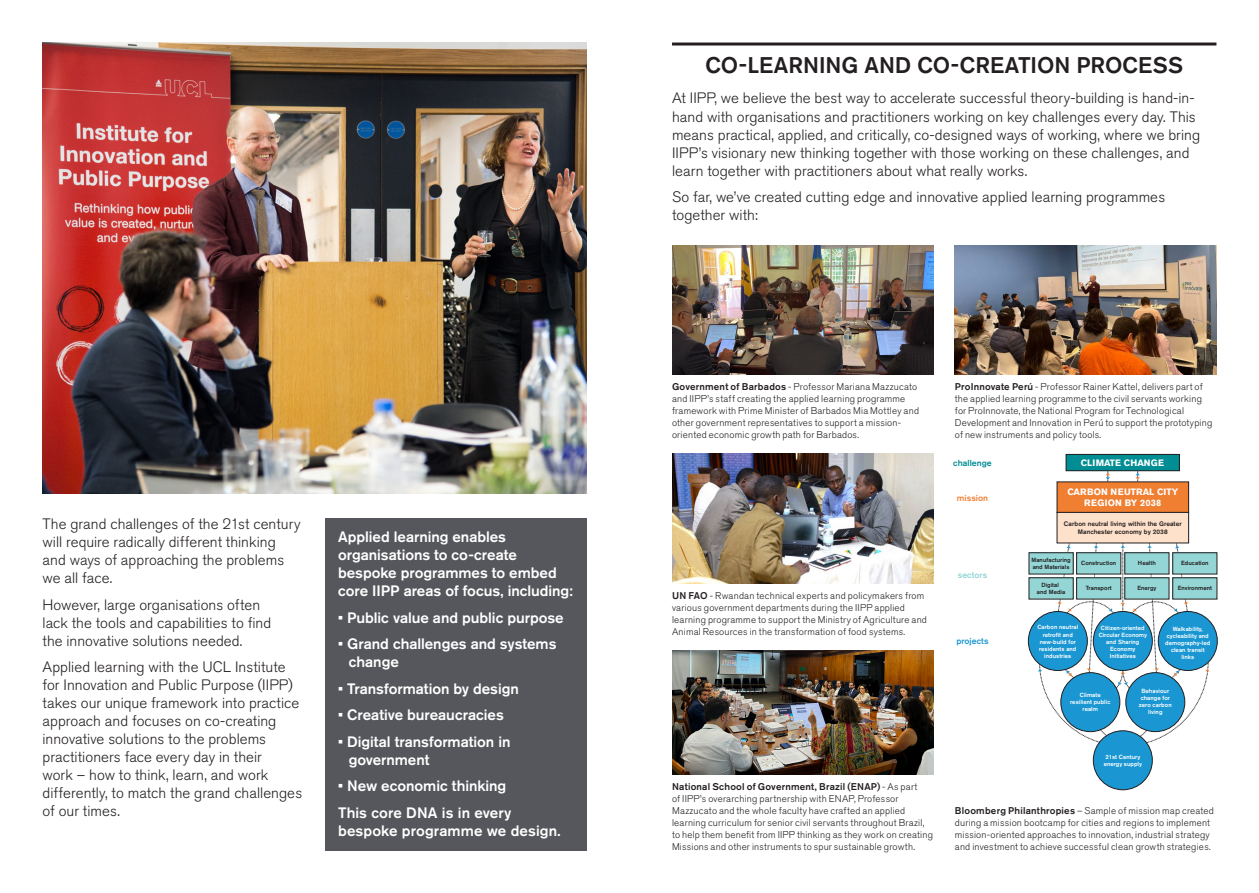
<style>
.page{position:relative;width:1259px;height:893px;background:#fff}
.page>*{position:absolute;margin:0;border:0;box-sizing:border-box;transform-origin:0 0}
.IIPP__Heading_1_hang_line{font:500 22.5px "Akzidenz Grotesk Pro";color:#231f20}
.t1{font:300 15px/18px "Akzidenz Grotesk Pro";letter-spacing:.005em;color:#231f20}
.t2{font:500 15px/18px "Akzidenz Grotesk Pro";letter-spacing:-.005em;color:#fff}
.t3{font:300 9.75px/12px "Akzidenz Grotesk Pro";letter-spacing:.02em;color:#231f20}
.t4{font:700 9.15px/11.1px "Akzidenz Grotesk Pro";letter-spacing:.005em;color:#fff;text-align:center}
.t5{font:500 8.7px "Akzidenz Grotesk Pro";letter-spacing:.005em;color:#008d93}
.t6{font:500 8.7px "Akzidenz Grotesk Pro";letter-spacing:.005em;color:#1a97d3}
.t7{font:500 8.7px "Akzidenz Grotesk Pro";letter-spacing:.005em;color:#f07f32}
.t8{font:500 8.7px "Akzidenz Grotesk Pro";letter-spacing:.005em;color:#94d5d6}
.t9{font:500 6.45px/7.8px "Akzidenz Grotesk Pro";letter-spacing:.005em;color:#231f20;text-align:center}
.t10{font:500 6px/7.1px "Akzidenz Grotesk Pro";letter-spacing:.005em;color:#fff;text-align:center}
.t11{font:500 6px/7.1px "Akzidenz Grotesk Pro";letter-spacing:.005em;color:#231f20;text-align:center}
.s1{font-weight:500}
</style>
<div class="page">
<hr style="left:672px;top:43px;width:544px;height:3px;background:#231f20">
<img style="left:43px;top:43px;width:544px;height:450px">
<img style="left:672px;top:245px;width:261px;height:129px">
<img style="left:955px;top:245px;width:261px;height:129px">
<div style="left:1057px;top:482px;width:131px;height:30px;background:#f07f32"></div>
<svg style="left:1105px;top:471px;width:5px;height:11px"></svg>
<svg style="left:1135px;top:471px;width:5px;height:11px"></svg>
<svg style="left:1037px;top:534px;width:172px;height:212px"></svg>
<div style="left:1060px;top:672px;width:60px;height:60px;background:#1a97d3;border:1px solid #231f20;border-radius:50%"></div>
<div style="left:1125px;top:672px;width:60px;height:60px;background:#1a97d3;border:1px solid #231f20;border-radius:50%"></div>
<div style="left:1028px;top:611px;width:59px;height:60px;background:#1a97d3;border:1px solid #231f20;border-radius:50%"></div>
<div style="left:1158px;top:611px;width:59px;height:60px;background:#1a97d3;border:1px solid #231f20;border-radius:50%"></div>
<div style="left:1093px;top:611px;width:59px;height:60px;background:#1a97d3;border:1px solid #231f20;border-radius:50%"></div>
<div style="left:1093px;top:731px;width:59px;height:59px;background:#1a97d3;border:1px solid #231f20;border-radius:50%"></div>
<div style="left:1029px;top:553px;width:44px;height:21px;background:#94d5d6"></div>
<div style="left:1076px;top:553px;width:44px;height:21px;background:#94d5d6"></div>
<div style="left:1124px;top:553px;width:45px;height:21px;background:#94d5d6"></div>
<div style="left:1029px;top:578px;width:44px;height:21px;background:#94d5d6"></div>
<div style="left:1076px;top:578px;width:44px;height:21px;background:#94d5d6"></div>
<div style="left:1124px;top:578px;width:45px;height:21px;background:#94d5d6"></div>
<div style="left:1172px;top:578px;width:45px;height:21px;background:#94d5d6"></div>
<div style="left:1057px;top:512px;width:131px;height:31px;background:#fde1cb"></div>
<div style="left:1057px;top:512px;width:131px;height:31px;border:1px solid #231f20"></div>
<div style="left:1172px;top:553px;width:45px;height:21px;background:#94d5d6"></div>
<div style="left:1066px;top:454px;width:113px;height:17px;background:#008d93"></div>
<div style="left:1066px;top:454px;width:113px;height:17px;border:1px solid #231f20"></div>
<img style="left:672px;top:454px;width:261px;height:129px">
<div style="left:325px;top:518px;width:262px;height:332px;background:#56575c"></div>
<img style="left:672px;top:650px;width:261px;height:124px">
<p class="t1" style="left:43px;top:515px;width:259px">The grand challenges of the 21st century will require radically different thinking and ways of approaching the problems we all face.</p>
<p class="t1" style="left:43px;top:596px;width:230px">However, large organisations often lack the tools and capabilities to find the innovative solutions needed.</p>
<p class="t1" style="left:43px;top:658px;width:261px">Applied learning with the UCL Institute for Innovation and Public Purpose (IIPP) takes our unique framework into practice approach and focuses on co-creating innovative solutions to the problems practitioners face every day in their<br>work – how to think, learn, and work differently, to match the grand challenges of our times.</p>
<p class="t2" style="left:338px;top:527px;width:236px">Applied learning enables organisations to co-create bespoke programmes to embed core IIPP areas of focus, including:</p>
<p class="t2" style="left:338px;top:608px;width:227px">• Public value and public purpose</p>
<p class="t2" style="left:349px;top:634px;width:209px;text-indent:-11px">• Grand challenges and systems change</p>
<p class="t2" style="left:338px;top:679px;width:182px">• Transformation by design</p>
<p class="t2" style="left:338px;top:706px;width:167px">• Creative bureaucracies</p>
<p class="t2" style="left:349px;top:732px;width:163px;text-indent:-11px">• Digital transformation in government</p>
<p class="t2" style="left:338px;top:777px;width:170px">• New economic thinking</p>
<p class="t2" style="left:338px;top:803px;width:224px">This core DNA is in every bespoke programme we design.</p>
<p class="IIPP__Heading_1_hang_line" style="left:705px;top:50px;width:479px">CO-LEARNING AND CO-CREATION PROCESS</p>
<p class="t1" style="left:672px;top:89px;width:530px">At IIPP, we believe the best way to accelerate successful theory-building is hand-in&shy;hand with organisations and practitioners working on key challenges every day. This means practical, applied, and critically, co-designed ways of working, where we bring IIPP’s visionary new thinking together with those working on these challenges, and learn together with practitioners about what really works.</p>
<p class="t1" style="left:672px;top:188px;width:495px">So far, we’ve created cutting edge and innovative applied learning programmes together with:</p>
<p class="t3" style="left:672px;top:381px;width:248px"><span class="s1">Government of Barbados</span> - Professor Mariana Mazzucato and IIPP’s staff creating the applied learning programme framework with Prime Minister of Barbados Mia Mottley and other government representatives to support a mission&shy;oriented economic growth path for Barbados.</p>
<p class="t3" style="left:672px;top:589px;width:256px"><span class="s1">UN FAO</span> - Rwandan technical experts and policymakers from various government departments during the IIPP applied learning programme to support the Ministry of Agriculture and Animal Resources in the transformation of food systems.</p>
<p class="t3" style="left:672px;top:781px;width:262px"><span class="s1">National School of Government, Brazil (ENAP)</span> - As part<br>of IIPP’s overarching partnership with ENAP, Professor Mazzucato and the whole faculty have crafted an applied learning curriculum for senior civil servants throughout Brazil, to help them benefit from IIPP thinking as they work on creating Missions and other instruments to spur sustainable growth.</p>
<p class="t3" style="left:955px;top:381px;width:259px"><span class="s1">ProInnovate Perú</span> - Professor Rainer Kattel, delivers part of the applied learning programme to the civil servants working for ProInnovate, the National Program for Technological Development and Innovation in Perú to support the prototyping of new instruments and policy tools.</p>
<p class="t5" style="left:953px;top:457px;width:40px">challenge</p>
<p class="t7" style="left:957px;top:492px;width:33px">mission</p>
<p class="t8" style="left:957px;top:569px;width:31px">sectors</p>
<p class="t6" style="left:956px;top:635px;width:34px">projects</p>
<p class="t4" style="left:1080px;top:457px;width:85px">CLIMATE CHANGE</p>
<p class="t4" style="left:1067px;top:486px;width:112px">CARBON NEUTRAL CITY<br>REGION BY 2038</p>
<p class="t9" style="left:1064px;top:519px;width:119px">Carbon neutral living within the Greater<br>Manchester economy by 2038</p>
<p class="t11" style="left:1031px;top:556px;width:41px;text-align:left">Manufacturing and Materials</p>
<p class="t11" style="left:1081px;top:559px;width:37px">Construction</p>
<p class="t11" style="left:1138px;top:559px;width:19px">Health</p>
<p class="t11" style="left:1181px;top:559px;width:29px">Education</p>
<p class="t11" style="left:1037px;top:581px;width:30px">Digital and Media</p>
<p class="t11" style="left:1085px;top:584px;width:27px">Transport</p>
<p class="t11" style="left:1137px;top:584px;width:20px">Energy</p>
<p class="t11" style="left:1177px;top:584px;width:36px">Environment</p>
<p class="t10" style="left:1037px;top:624px;width:42px">Carbon neutral retrofit and new-build for residents and industries</p>
<p class="t10" style="left:1165px;top:625px;width:47px">Walkability, cycleability and demography-led clean transit links</p>
<p class="t10" style="left:1098px;top:624px;width:50px">Citizen-oriented<br>Circular Economy and Sharing<br>Economy<br>Initiatives</p>
<p class="t10" style="left:1070px;top:691px;width:42px">Climate resilient public realm</p>
<p class="t10" style="left:1139px;top:687px;width:34px">Behaviour change for zero carbon living</p>
<p class="t10" style="left:1103px;top:753px;width:40px;text-align:left">21st Century energy supply</p>
<p class="t3" style="left:955px;top:805px;width:261px"><span class="s1">Bloomberg Philanthropies</span> – Sample of mission map created during a mission bootcamp for cities and regions to implement mission-oriented approaches to innovation, industrial strategy and investment to achieve successful clean growth strategies.</p>
</div>
